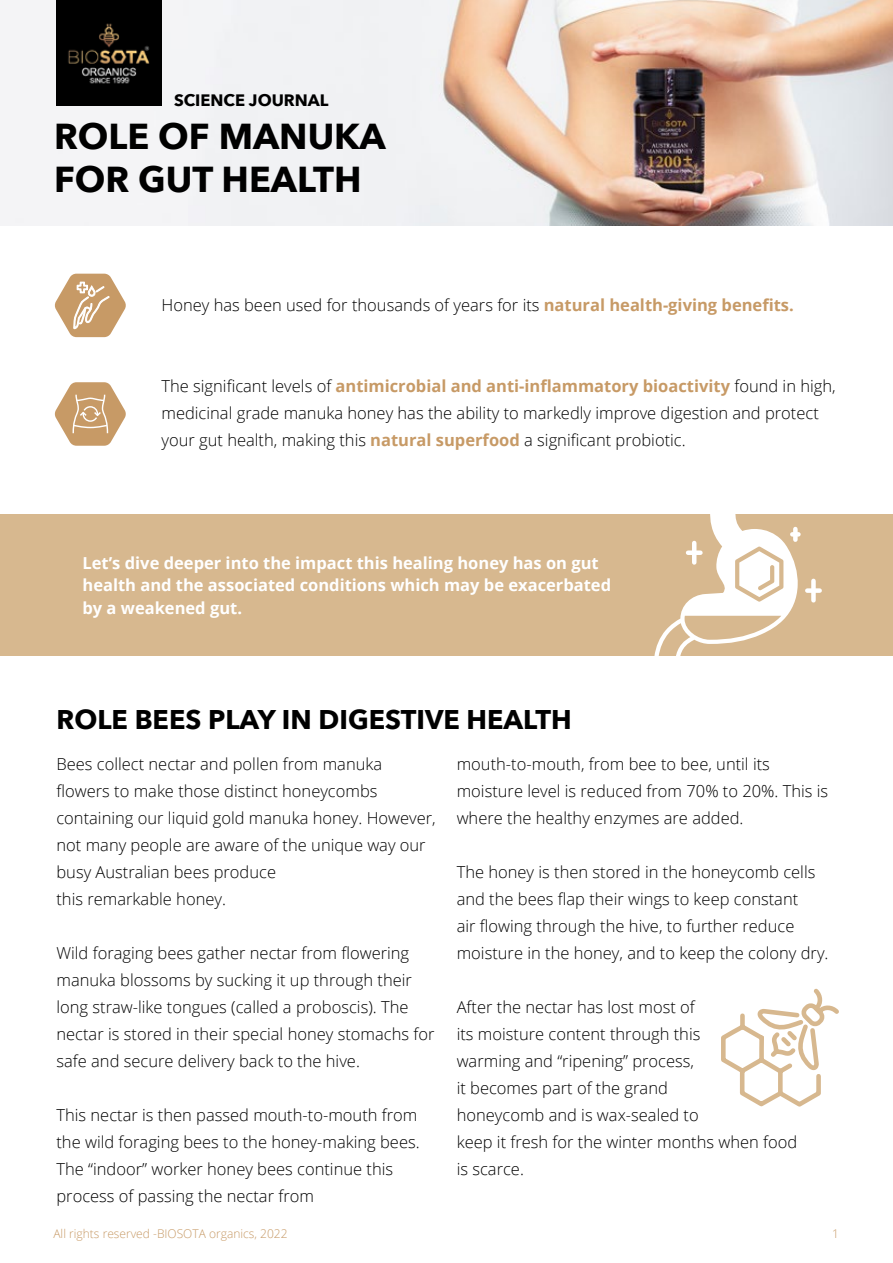
<style>
.page{position:relative;width:893px;height:1263px;background:#fff}
.page>*{position:absolute;margin:0;border:0;box-sizing:border-box;transform-origin:0 0}
.t1{font:700 36px/43.2px "Avenir Next";color:#000}
.t2{font:700 27px "Avenir Next";color:#000}
.t3{font:300 16.5px/27px "Open Sans";color:#000}
.t4{font:700 16.5px/22.5px "Open Sans";color:#fff}
.t5{font:700 16.5px "Avenir Next";color:#000}
.t6{font:300 12px "Open Sans";color:#c79a66}
.s1{font-weight:700;color:#c79a66}
</style>
<div class="page">
<svg style="left:55px;top:382px;width:71px;height:64px"></svg>
<img style="left:0;top:0;width:893px;height:225px">
<img style="left:56px;top:0;width:105px;height:105px">
<svg style="left:55px;top:274px;width:71px;height:64px"></svg>
<div style="left:0;top:514px;width:893px;height:142px;background:#d7b88f"></div>
<div style="left:811px;top:581px;width:5px;height:19px;background:#fff"></div>
<div style="left:807px;top:588px;width:13px;height:5px;background:#fff"></div>
<svg style="left:654px;top:514px;width:144px;height:142px"></svg>
<svg style="left:721px;top:988px;width:118px;height:119px"></svg>
<p class="t5" style="left:174px;top:86px;width:156px">SCIENCE JOURNAL</p>
<p class="t1" style="left:54px;top:114px;width:333px">ROLE OF MANUKA<br>FOR GUT HEALTH</p>
<p class="t3" style="left:161px;top:291px;width:634px">Honey has been used for thousands of years for its <span class="s1">natural health-giving benefits.</span></p>
<p class="t3" style="left:161px;top:372px;width:676px">The significant levels of <span class="s1">antimicrobial and anti-inflammatory bioactivity</span> found in high, medicinal grade manuka honey has the ability to markedly improve digestion and protect your gut health, making this <span class="s1">natural superfood</span> a significant probiotic.</p>
<p class="t4" style="left:82px;top:551px;width:530px">Let’s dive deeper into the impact this healing honey has on gut health and the associated conditions which may be exacerbated by a weakened gut.</p>
<p class="t2" style="left:56px;top:696px;width:517px">ROLE BEES PLAY IN DIGESTIVE HEALTH</p>
<p class="t3" style="left:56px;top:750px;width:381px">Bees collect nectar and pollen from manuka flowers to make those distinct honeycombs containing our liquid gold manuka honey. However, not many people are aware of the unique way our busy Australian bees produce<br>this remarkable honey.</p>
<p class="t3" style="left:56px;top:939px;width:380px">Wild foraging bees gather nectar from flowering manuka blossoms by sucking it up through their long straw-like tongues (called a proboscis). The nectar is stored in their special honey stomachs for safe and secure delivery back to the hive.</p>
<p class="t3" style="left:56px;top:1101px;width:365px">This nectar is then passed mouth-to-mouth from the wild foraging bees to the honey-making bees.<br>The “indoor” worker honey bees continue this process of passing the nectar from</p>
<p class="t3" style="left:457px;top:750px;width:373px">mouth-to-mouth, from bee to bee, until its moisture level is reduced from 70% to 20%. This is where the healthy enzymes are added.</p>
<p class="t3" style="left:457px;top:858px;width:373px">The honey is then stored in the honeycomb cells and the bees flap their wings to keep constant<br>air flowing through the hive, to further reduce moisture in the honey, and to keep the colony dry.</p>
<p class="t3" style="left:457px;top:993px;width:342px">After the nectar has lost most of<br>its moisture content through this<br>warming and “ripening” process,<br>it becomes part of the grand<br>honeycomb and is wax-sealed to<br>keep it fresh for the winter months when food is scarce.</p>
<p class="t6" style="left:53px;top:1225px;width:236px">All rights reserved -BIOSOTA organics, 2022</p>
<p class="t6" style="left:832px;top:1225px;width:8px">1</p>
</div>
